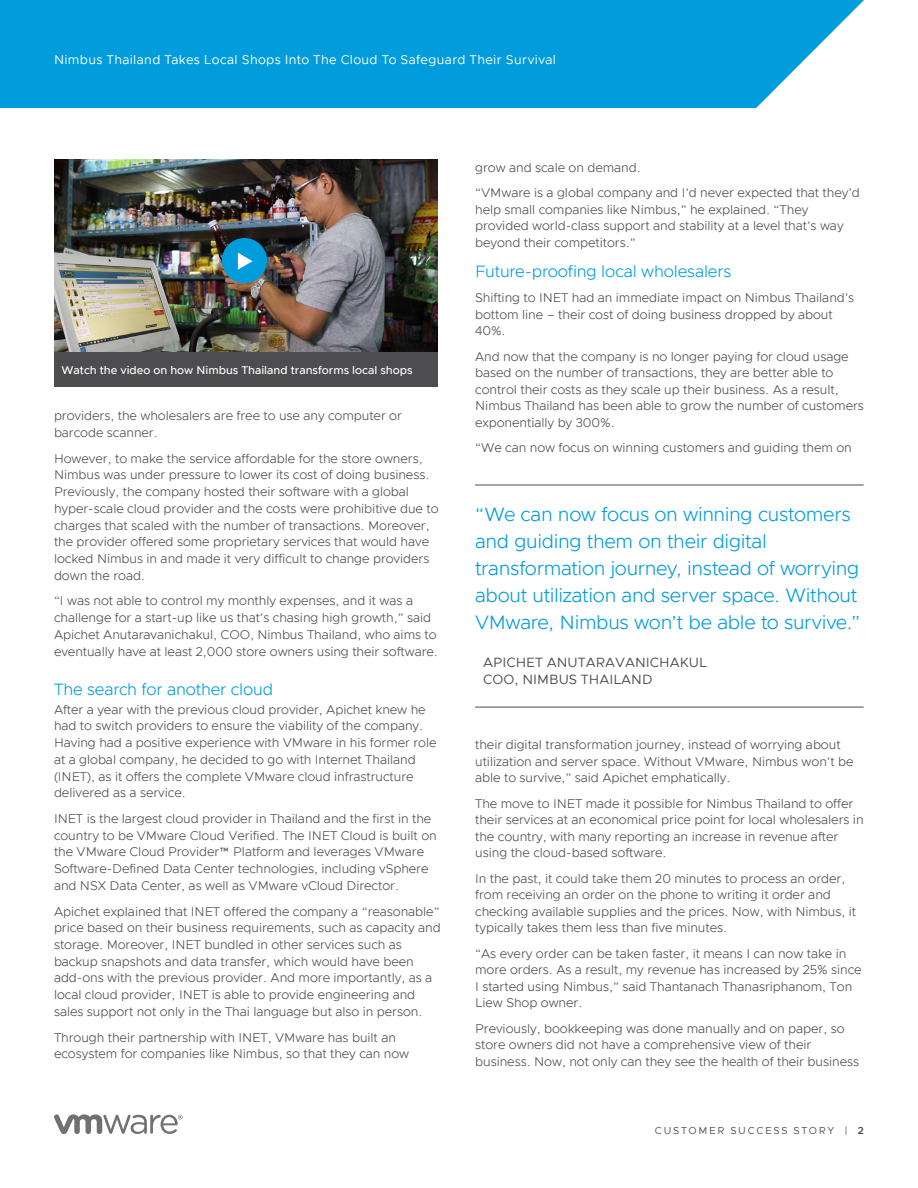
<style>
.page{position:relative;width:918px;height:1188px;background:#fff}
.page>*{position:absolute;margin:0;border:0;box-sizing:border-box;transform-origin:0 0}
.t1{font:300 19.5px/27px "Metropolis";letter-spacing:-.02em;color:#009cdc}
.t2{font:300 16.5px "Metropolis";letter-spacing:-.01em;color:#009cdc}
.t3{font:13.5px/16.5px "Metropolis";color:#4d4d4f}
.t4{font:300 12.75px/16.6px "Metropolis";letter-spacing:-.005em;color:#4d4d4f}
.t5{font:12.75px "Metropolis";letter-spacing:.025em;color:#fff}
.t6{font:500 11.25px "Metropolis";color:#fff}
.t7{font:10.2px "Metropolis";letter-spacing:.17em;color:#4d4d4f}
.s1{font-weight:600}
</style>
<div class="page">
<svg style="left:54px;top:1114px;width:129px;height:20px"></svg>
<div style="left:0;top:0;width:864px;height:108px;background:#009cdc"></div>
<hr style="left:475px;top:485px;width:389px;height:1px;background:#4d4d4f">
<hr style="left:475px;top:707px;width:389px;height:1px;background:#4d4d4f">
<img style="left:54px;top:160px;width:383px;height:192px">
<div style="left:54px;top:352px;width:383px;height:35px;background:#4d4d4f"></div>
<div style="left:222px;top:238px;width:45px;height:45px;background:#009cdc;border-radius:50%"></div>
<svg style="left:238px;top:253px;width:15px;height:17px"></svg>
<p class="t5" style="left:54px;top:52px;width:504px">Nimbus Thailand Takes Local Shops Into The Cloud To Safeguard Their Survival</p>
<p class="t6" style="left:62px;top:363px;width:352px">Watch the video on how Nimbus Thailand transforms local shops</p>
<p class="t4" style="left:54px;top:407px;width:349px">providers, the wholesalers are free to use any computer or barcode scanner.</p>
<p class="t4" style="left:54px;top:450px;width:386px">However, to make the service affordable for the store owners, Nimbus was under pressure to lower its cost of doing business.<br>Previously, the company hosted their software with a global hyper-scale cloud provider and the costs were prohibitive due to charges that scaled with the number of transactions. Moreover, the provider offered some proprietary services that would have locked Nimbus in and made it very difficult to change providers down the road.</p>
<p class="t4" style="left:54px;top:593px;width:386px">“I was not able to control my monthly expenses, and it was a challenge for a start-up like us that’s chasing high growth,” said Apichet Anutaravanichakul, COO, Nimbus Thailand, who aims to eventually have at least 2,000 store owners using their software.</p>
<p class="t2" style="left:54px;top:679px;width:221px">The search for another cloud</p>
<p class="t4" style="left:54px;top:701px;width:384px">After a year with the previous cloud provider, Apichet knew he had to switch providers to ensure the viability of the company.<br>Having had a positive experience with VMware in his former role at a global company, he decided to go with Internet Thailand (INET), as it offers the complete VMware cloud infrastructure delivered as a service.</p>
<p class="t4" style="left:54px;top:810px;width:384px">INET is the largest cloud provider in Thailand and the first in the country to be VMware Cloud Verified. The INET Cloud is built on the VMware Cloud Provider™ Platform and leverages VMware Software-Defined Data Center technologies, including vSphere and NSX Data Center, as well as VMware vCloud Director.</p>
<p class="t4" style="left:54px;top:903px;width:388px">Apichet explained that INET offered the company a “reasonable” price based on their business requirements, such as capacity and storage. Moreover, INET bundled in other services such as backup snapshots and data transfer, which would have been add-ons with the previous provider. And more importantly, as a local cloud provider, INET is able to provide engineering and sales support not only in the Thai language but also in person.</p>
<p class="t4" style="left:54px;top:1029px;width:357px">Through their partnership with INET, VMware has built an ecosystem for companies like Nimbus, so that they can now</p>
<p class="t4" style="left:475px;top:155px;width:386px;line-height:25.5px">grow and scale on demand.<br>“VMware is a global company and I’d never expected that they’d</p>
<p class="t4" style="left:475px;top:201px;width:370px">help small companies like Nimbus,” he explained. “They provided world-class support and stability at a level that’s way beyond their competitors.”</p>
<p class="t2" style="left:475px;top:261px;width:258px">Future-proofing local wholesalers</p>
<p class="t4" style="left:475px;top:290px;width:381px">Shifting to INET had an immediate impact on Nimbus Thailand’s bottom line – their cost of doing business dropped by about<br>40%.</p>
<p class="t4" style="left:475px;top:348px;width:390px">And now that the company is no longer paying for cloud usage based on the number of transactions, they are better able to control their costs as they scale up their business. As a result, Nimbus Thailand has been able to grow the number of customers exponentially by 300%.</p>
<p class="t4" style="left:475px;top:440px;width:378px">“We can now focus on winning customers and guiding them on</p>
<h1 class="t1" style="left:475px;top:501px;width:387px">“We can now focus on winning customers and guiding them on their digital transformation journey, instead of worrying about utilization and server space. Without VMware, Nimbus won’t be able to survive.”</h1>
<p class="t3" style="left:483px;top:654px;width:225px">APICHET ANUTARAVANICHAKUL<br>COO, NIMBUS THAILAND</p>
<p class="t4" style="left:475px;top:737px;width:380px">their digital transformation journey, instead of worrying about utilization and server space. Without VMware, Nimbus won’t be able to survive,” said Apichet emphatically.</p>
<p class="t4" style="left:475px;top:795px;width:390px">The move to INET made it possible for Nimbus Thailand to offer their services at an economical price point for local wholesalers in the country, with many reporting an increase in revenue after using the cloud-based software.</p>
<p class="t4" style="left:475px;top:870px;width:383px">In the past, it could take them 20 minutes to process an order, from receiving an order on the phone to writing it order and checking available supplies and the prices. Now, with Nimbus, it typically takes them less than five minutes.</p>
<p class="t4" style="left:475px;top:945px;width:388px">“As every order can be taken faster, it means I can now take in more orders. As a result, my revenue has increased by 25% since I started using Nimbus,” said Thantanach Thanasriphanom, Ton Liew Shop owner.</p>
<p class="t4" style="left:475px;top:1020px;width:385px">Previously, bookkeeping was done manually and on paper, so store owners did not have a comprehensive view of their business. Now, not only can they see the health of their business</p>
<p class="t7" style="left:655px;top:1124px;width:210px">CUSTOMER SUCCESS STORY | <span class="s1">2</span></p>
</div>
